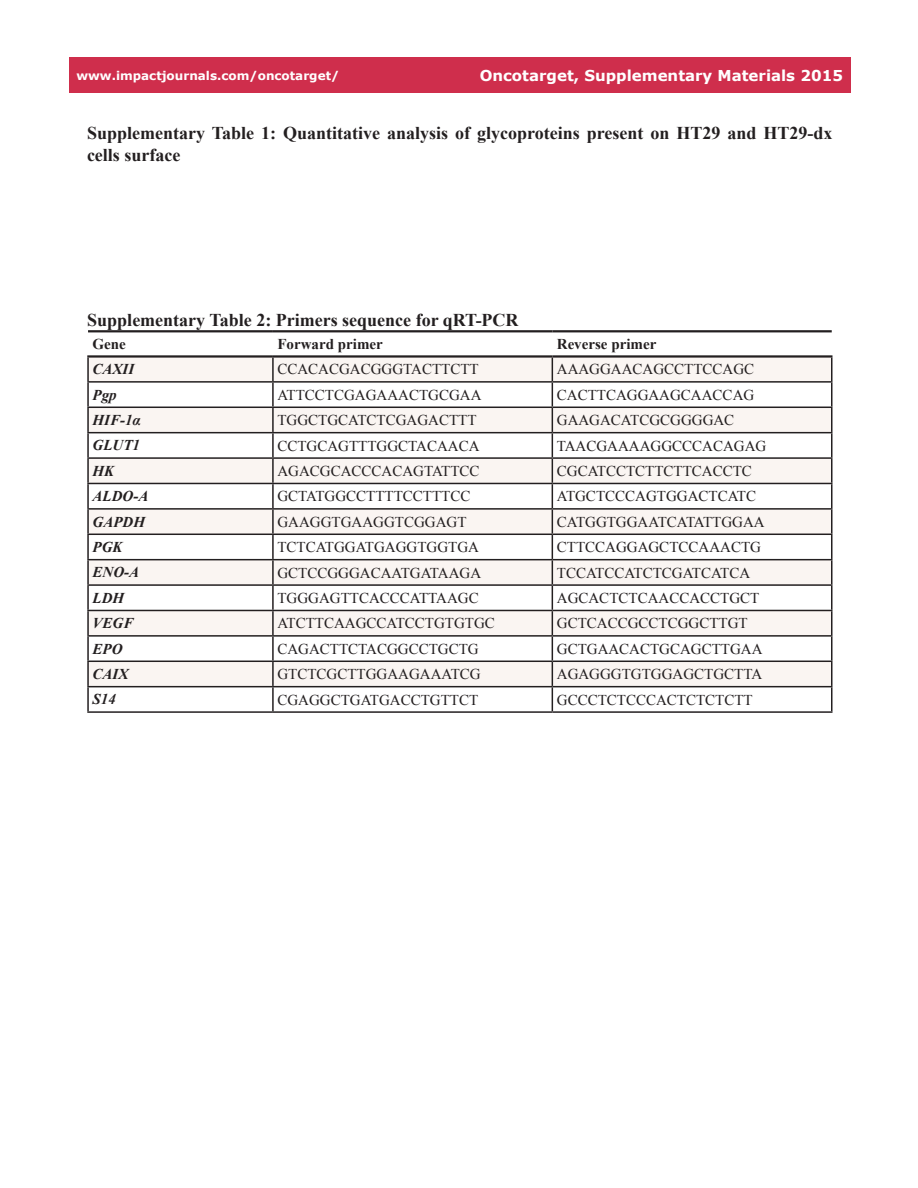
<style>
.page{position:relative;width:918px;height:1188px;background:#fff}
.page>*{position:absolute;margin:0;border:0;box-sizing:border-box;transform-origin:0 0}
.FigureText{font:700 18px/21.6px "Times New Roman";color:#231f20}
.TableTitle{font:700 18px "Times New Roman";color:#231f20}
.TableText{font:15px "Times New Roman";color:#231f20}
.TableText-2{font:italic 700 15px "Times New Roman";color:#231f20}
.t1{font:700 15px "Verdana";color:#fff}
.Table_head{font:700 15px "Times New Roman";color:#231f20}
.t2{font:700 12px "Verdana";color:#fff}
</style>
<div class="page">
<div style="left:69px;top:57px;width:781px;height:36px;background:#cf2e4c"></div>
<hr style="left:88px;top:330px;width:185px;height:2px;background:#231f20">
<hr style="left:273px;top:330px;width:279px;height:2px;background:#231f20">
<hr style="left:552px;top:330px;width:280px;height:2px;background:#231f20">
<hr style="left:87px;top:355px;width:186px;height:3px;background:#231f20">
<hr style="left:87px;top:358px;width:2px;height:23px;background:#231f20">
<hr style="left:87px;top:383px;width:2px;height:24px;background:#231f20">
<hr style="left:87px;top:408px;width:2px;height:24px;background:#231f20">
<hr style="left:87px;top:433px;width:2px;height:24px;background:#231f20">
<hr style="left:87px;top:459px;width:2px;height:24px;background:#231f20">
<hr style="left:87px;top:484px;width:2px;height:24px;background:#231f20">
<hr style="left:87px;top:510px;width:2px;height:24px;background:#231f20">
<hr style="left:87px;top:535px;width:2px;height:24px;background:#231f20">
<hr style="left:87px;top:560px;width:2px;height:24px;background:#231f20">
<hr style="left:87px;top:586px;width:2px;height:24px;background:#231f20">
<hr style="left:87px;top:611px;width:2px;height:24px;background:#231f20">
<hr style="left:87px;top:637px;width:2px;height:24px;background:#231f20">
<hr style="left:87px;top:662px;width:2px;height:24px;background:#231f20">
<hr style="left:87px;top:687px;width:2px;height:24px;background:#231f20">
<hr style="left:87px;top:711px;width:186px;height:2px;background:#231f20">
<hr style="left:273px;top:711px;width:279px;height:2px;background:#231f20">
<hr style="left:552px;top:711px;width:280px;height:2px;background:#231f20">
<hr style="left:87px;top:381px;width:186px;height:2px;background:#231f20">
<hr style="left:87px;top:407px;width:186px;height:1px;background:#231f20">
<hr style="left:87px;top:432px;width:186px;height:1px;background:#231f20">
<hr style="left:87px;top:457px;width:186px;height:2px;background:#231f20">
<hr style="left:87px;top:483px;width:186px;height:1px;background:#231f20">
<hr style="left:87px;top:508px;width:186px;height:2px;background:#231f20">
<hr style="left:87px;top:534px;width:186px;height:1px;background:#231f20">
<hr style="left:87px;top:559px;width:186px;height:1px;background:#231f20">
<hr style="left:87px;top:584px;width:186px;height:2px;background:#231f20">
<hr style="left:87px;top:610px;width:186px;height:1px;background:#231f20">
<hr style="left:87px;top:635px;width:186px;height:2px;background:#231f20">
<hr style="left:87px;top:661px;width:186px;height:1px;background:#231f20">
<hr style="left:87px;top:686px;width:186px;height:1px;background:#231f20">
<svg style="left:88px;top:331px;width:744px;height:380px"></svg>
<p class="t2" style="left:76px;top:67px;width:264px">www.impactjournals.com/oncotarget/</p>
<p class="t1" style="left:480px;top:65px;width:365px">Oncotarget, Supplementary Materials 2015</p>
<p class="FigureText" style="left:87px;top:122px;width:747px">Supplementary Table 1: Quantitative analysis of glycoproteins present on HT29 and HT29-dx cells surface</p>
<p class="TableTitle" style="left:87px;top:307px;width:433px">Supplementary Table 2: Primers sequence for qRT-PCR</p>
<p class="Table_head" style="left:93px;top:334px;width:35px">Gene</p>
<p class="Table_head" style="left:277px;top:334px;width:107px">Forward primer</p>
<p class="Table_head" style="left:557px;top:334px;width:101px">Reverse primer</p>
<p class="TableText-2" style="left:93px;top:359px;width:43px">CAXII</p>
<p class="TableText" style="left:277px;top:359px;width:203px">CCACACGACGGGTACTTCTT</p>
<p class="TableText" style="left:557px;top:359px;width:199px">AAAGGAACAGCCTTCCAGC</p>
<p class="TableText-2" style="left:93px;top:384px;width:26px">Pgp</p>
<p class="TableText" style="left:277px;top:385px;width:206px">ATTCCTCGAGAAACTGCGAA</p>
<p class="TableText" style="left:557px;top:385px;width:199px">CACTTCAGGAAGCAACCAG</p>
<p class="TableText-2" style="left:93px;top:410px;width:50px">HIF-1α</p>
<p class="TableText" style="left:277px;top:410px;width:201px">TGGCTGCATCTCGAGACTTT</p>
<p class="TableText" style="left:557px;top:410px;width:179px">GAAGACATCGCGGGGAC</p>
<p class="TableText-2" style="left:93px;top:435px;width:49px">GLUT1</p>
<p class="TableText" style="left:277px;top:435px;width:204px">CCTGCAGTTTGGCTACAACA</p>
<p class="TableText" style="left:557px;top:435px;width:211px">TAACGAAAAGGCCCACAGAG</p>
<p class="TableText-2" style="left:93px;top:460px;width:23px">HK</p>
<p class="TableText" style="left:277px;top:461px;width:204px">AGACGCACCCACAGTATTCC</p>
<p class="TableText" style="left:557px;top:461px;width:197px">CGCATCCTCTTCTTCACCTC</p>
<p class="TableText-2" style="left:93px;top:486px;width:57px">ALDO-A</p>
<p class="TableText" style="left:277px;top:486px;width:194px">GCTATGGCCTTTTCCTTTCC</p>
<p class="TableText" style="left:557px;top:486px;width:201px">ATGCTCCCAGTGGACTCATC</p>
<p class="TableText-2" style="left:93px;top:511px;width:54px">GAPDH</p>
<p class="TableText" style="left:277px;top:512px;width:191px">GAAGGTGAAGGTCGGAGT</p>
<p class="TableText" style="left:557px;top:512px;width:209px">CATGGTGGAATCATATTGGAA</p>
<p class="TableText-2" style="left:93px;top:537px;width:31px">PGK</p>
<p class="TableText" style="left:277px;top:537px;width:203px">TCTCATGGATGAGGTGGTGA</p>
<p class="TableText" style="left:557px;top:537px;width:206px">CTTCCAGGAGCTCCAAACTG</p>
<p class="TableText-2" style="left:93px;top:562px;width:48px">ENO-A</p>
<p class="TableText" style="left:277px;top:562px;width:205px">GCTCCGGGACAATGATAAGA</p>
<p class="TableText" style="left:557px;top:562px;width:195px">TCCATCCATCTCGATCATCA</p>
<p class="TableText-2" style="left:93px;top:587px;width:33px">LDH</p>
<p class="TableText" style="left:277px;top:588px;width:203px">TGGGAGTTCACCCATTAAGC</p>
<p class="TableText" style="left:557px;top:588px;width:204px">AGCACTCTCAACCACCTGCT</p>
<p class="TableText-2" style="left:93px;top:613px;width:42px">VEGF</p>
<p class="TableText" style="left:277px;top:613px;width:219px">ATCTTCAAGCCATCCTGTGTGC</p>
<p class="TableText" style="left:557px;top:613px;width:192px">GCTCACCGCCTCGGCTTGT</p>
<p class="TableText-2" style="left:93px;top:638px;width:32px">EPO</p>
<p class="TableText" style="left:277px;top:639px;width:203px">CAGACTTCTACGGCCTGCTG</p>
<p class="TableText" style="left:557px;top:639px;width:207px">GCTGAACACTGCAGCTTGAA</p>
<p class="TableText-2" style="left:93px;top:664px;width:37px">CAIX</p>
<p class="TableText" style="left:277px;top:664px;width:205px">GTCTCGCTTGGAAGAAATCG</p>
<p class="TableText" style="left:557px;top:664px;width:207px">AGAGGGTGTGGAGCTGCTTA</p>
<p class="TableText-2" style="left:93px;top:689px;width:25px">S14</p>
<p class="TableText" style="left:277px;top:689px;width:202px">CGAGGCTGATGACCTGTTCT</p>
<p class="TableText" style="left:557px;top:689px;width:197px">GCCCTCTCCCACTCTCTCTT</p>
</div>
